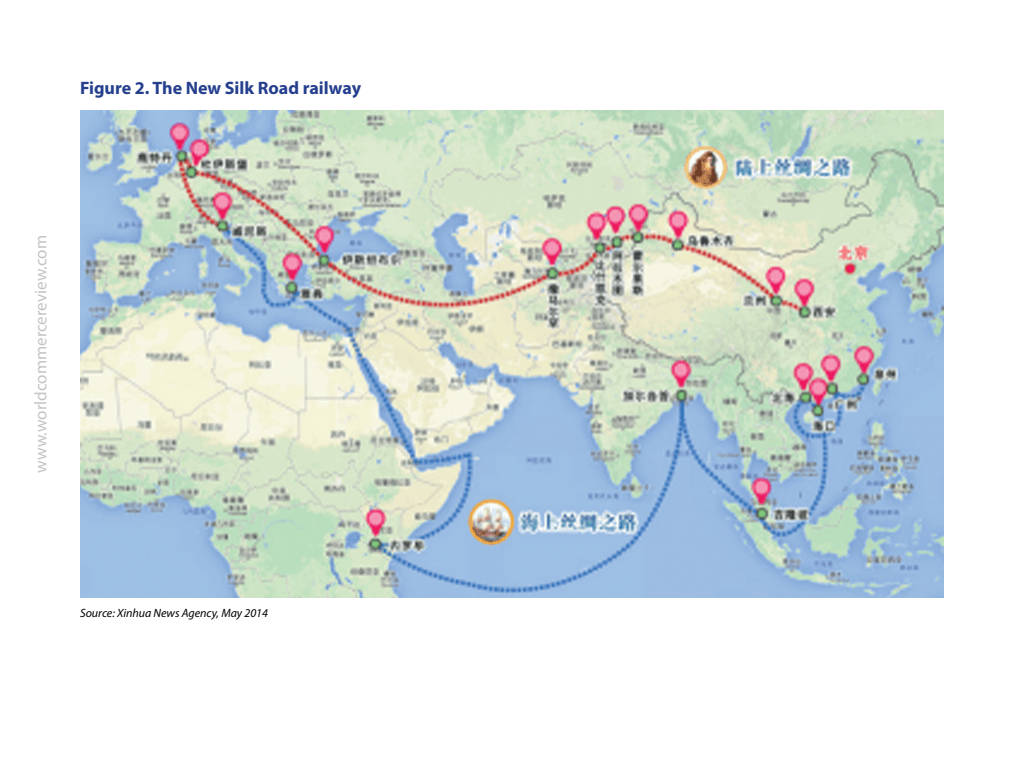
<style>
.page{position:relative;width:1024px;height:768px;background:#fff}
.page>*{position:absolute;margin:0;border:0;box-sizing:border-box;transform-origin:0 0}
.t1{font:700 18px "Myriad Pro";color:#253f8e}
.t2{font:17px "Myriad Pro";color:#c2c3c3}
.t3{font:italic 12px "Myriad Pro";color:#000001}
</style>
<div class="page">
<img style="left:80px;top:110px;width:864px;height:488px">
<h1 class="t1" style="left:80px;top:76px;width:283px">Figure 2. The New Silk Road railway</h1>
<h2 class="t2" style="left:30px;top:473px;width:239px;rotate:-90deg">www.worldcommercereview.com</h2>
<p class="t3" style="left:80px;top:606px;width:190px">Source: Xinhua News Agency, May 2014</p>
</div>
